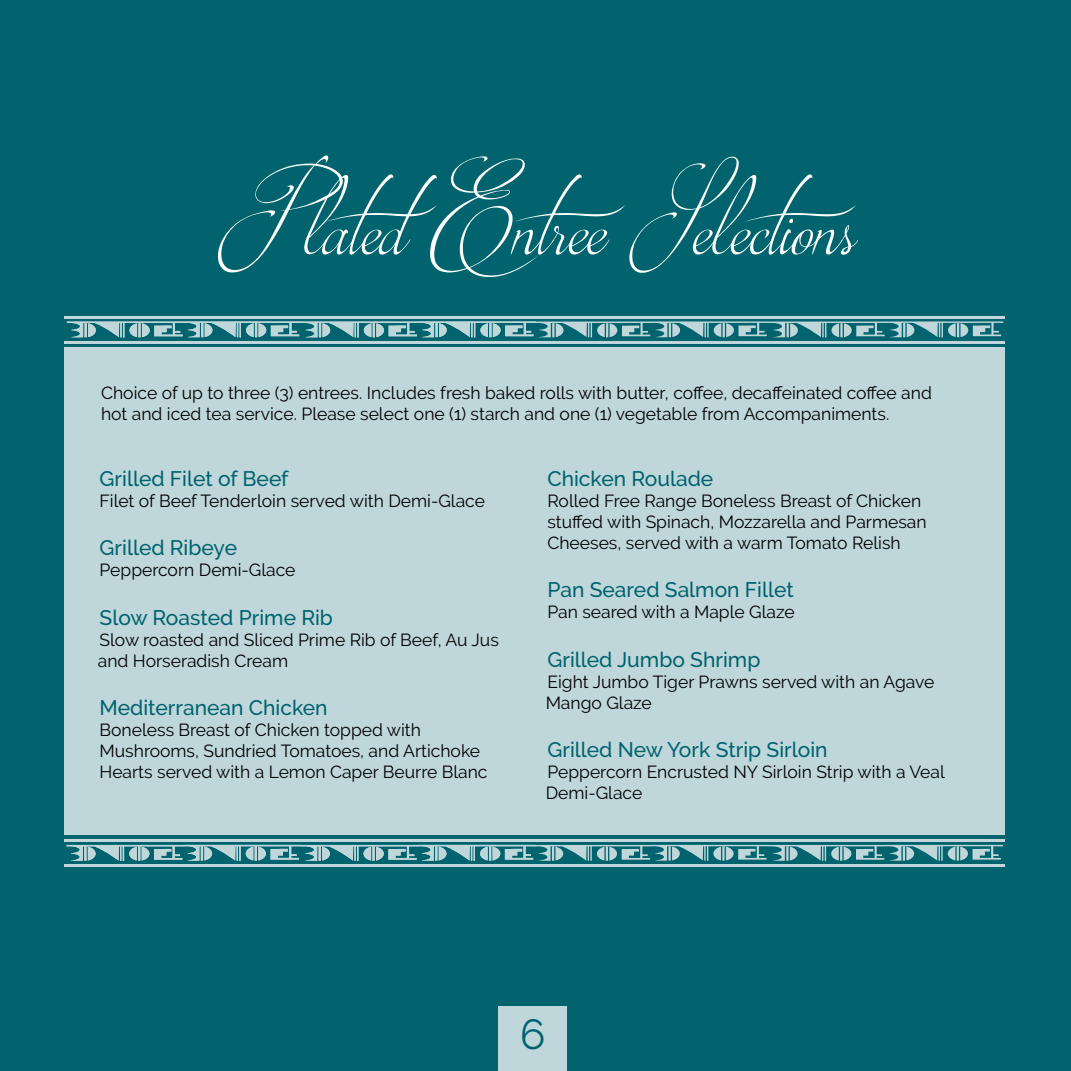
<style>
.page{position:relative;width:1071px;height:1071px;background:#00636e}
.page>*{position:absolute;margin:0;border:0;box-sizing:border-box;transform-origin:0 0}
.t1{font:125.3px "Brotherhood Script";color:#fff}
.t2{font:42px "Raleway";color:#00636e}
.t3{font:500 21px "Raleway";color:#00636e}
.t4{font:17.5px/21px "Raleway";color:#000}
</style>
<div class="page">
<div style="left:64px;top:347px;width:941px;height:488px;background:#bfd7da"></div>
<hr style="left:64px;top:316px;width:941px;height:2px;background:#fff">
<hr style="left:64px;top:341px;width:941px;height:2px;background:#fff">
<svg style="left:67px;top:321px;width:936px;height:16px"></svg>
<hr style="left:64px;top:839px;width:941px;height:3px;background:#fff">
<hr style="left:64px;top:864px;width:941px;height:3px;background:#fff">
<svg style="left:67px;top:845px;width:936px;height:16px"></svg>
<div style="left:499px;top:1006px;width:68px;height:65px;background:#bfd7da"></div>
<h1 class="t1" style="left:218px;top:140px;width:663px">Plated Entree Selections</h1>
<p class="t4" style="left:101px;top:382px;width:832px">Choice of up to three (3) entrees. Includes fresh baked rolls with butter, coffee, decaffeinated coffee and hot and iced tea service. Please select one (1) starch and one (1) vegetable from Accompaniments.</p>
<p class="t3" style="left:100px;top:466px;width:190px">Grilled Filet of Beef</p>
<p class="t4" style="left:100px;top:490px;width:387px">Filet of Beef Tenderloin served with Demi-Glace</p>
<p class="t3" style="left:100px;top:536px;width:139px">Grilled Ribeye</p>
<p class="t4" style="left:100px;top:560px;width:197px">Peppercorn Demi-Glace</p>
<p class="t3" style="left:100px;top:605px;width:235px">Slow Roasted Prime Rib</p>
<p class="t4" style="left:98px;top:629px;width:403px">Slow roasted and Sliced Prime Rib of Beef, Au Jus and Horseradish Cream</p>
<p class="t3" style="left:100px;top:695px;width:230px">Mediterranean Chicken</p>
<p class="t4" style="left:100px;top:719px;width:389px">Boneless Breast of Chicken topped with<br>Mushrooms, Sundried Tomatoes, and Artichoke<br>Hearts served with a Lemon Caper Beurre Blanc</p>
<p class="t3" style="left:547px;top:466px;width:167px">Chicken Roulade</p>
<p class="t4" style="left:547px;top:490px;width:381px">Rolled Free Range Boneless Breast of Chicken stuffed with Spinach, Mozzarella and Parmesan<br>Cheeses, served with a warm Tomato Relish</p>
<p class="t3" style="left:547px;top:578px;width:248px">Pan Seared Salmon Fillet</p>
<p class="t4" style="left:547px;top:602px;width:249px">Pan seared with a Maple Glaze</p>
<p class="t3" style="left:547px;top:647px;width:214px">Grilled Jumbo Shrimp</p>
<p class="t4" style="left:546px;top:671px;width:390px">Eight Jumbo Tiger Prawns served with an Agave<br>Mango Glaze</p>
<p class="t3" style="left:547px;top:737px;width:282px">Grilled New York Strip Sirloin</p>
<p class="t4" style="left:546px;top:761px;width:401px">Peppercorn Encrusted NY Sirloin Strip with a Veal<br>Demi-Glace</p>
<h2 class="t2" style="left:520px;top:1010px;width:27px">6</h2>
</div>
